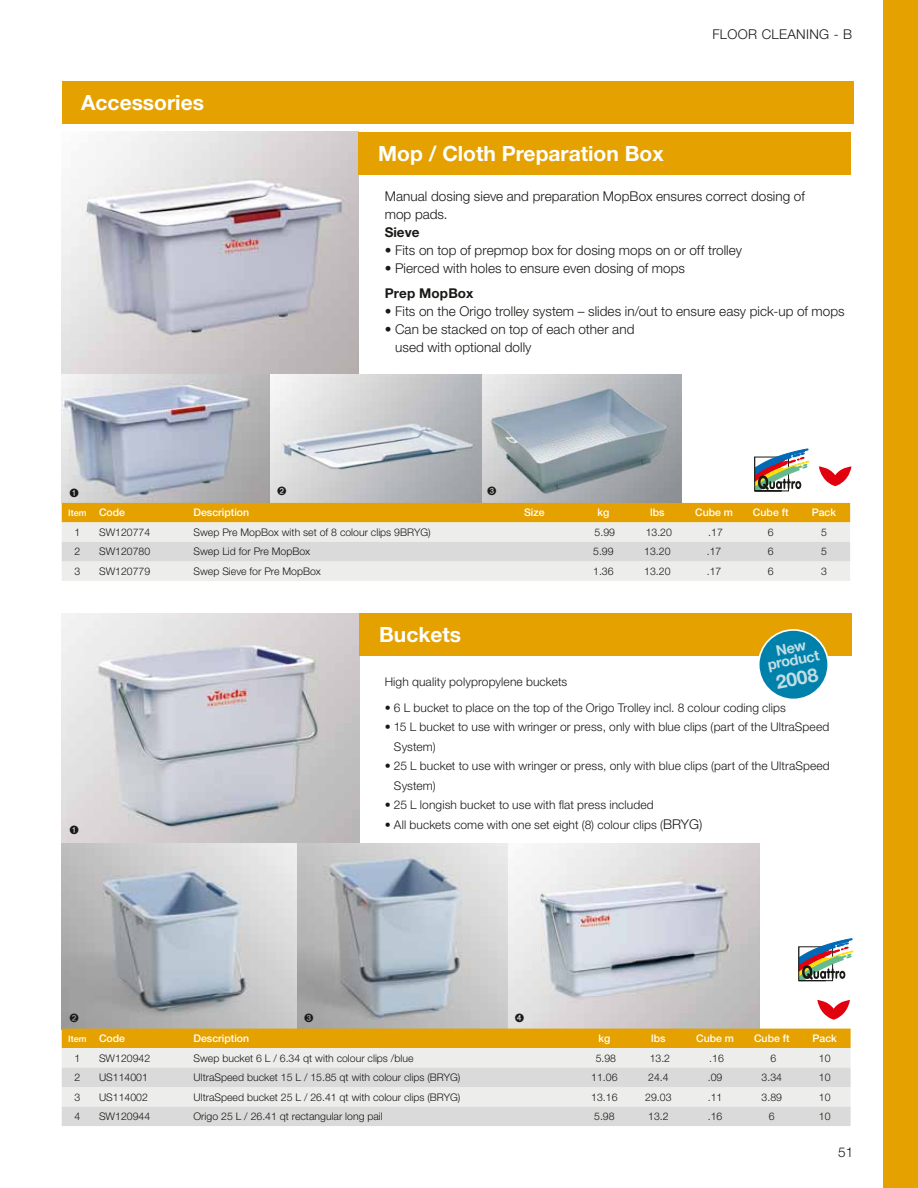
<style>
.page{position:relative;width:918px;height:1188px;background:#fff}
.page>*{position:absolute;margin:0;border:0;box-sizing:border-box;transform-origin:0 0}
.t1{font:700 21px "Helvetica Neue LT Std";color:#fff}
.t2{font:700 19.05px "Helvetica Neue LT Std";color:#c1dee4}
.t3{font:700 14.7px/12.6px "Helvetica Neue LT Std";color:#c1dee4;text-align:center}
.t4{font:300 13.5px/18px "Helvetica Neue LT Std";letter-spacing:.005em;color:#191917}
.t5{font:300 13.5px "Helvetica Neue LT Std";letter-spacing:.025em;color:#191917}
.t6{font:700 13.5px "Helvetica Neue LT Std";letter-spacing:.005em;color:#191917}
.t7{font:300 12px/19.5px "Helvetica Neue LT Std";letter-spacing:.01em;color:#191917}
.t8{font:300 10.5px "Helvetica Neue LT Std";color:#191917}
.t9{font:500 10.5px "Helvetica Neue LT Std";color:#fff}
.t10{font:500 9px "Helvetica Neue LT Std";color:#fff}
.s1{font-size:10.5px}
.s2{font-size:13.5px}
</style>
<div class="page">
<div style="left:883px;top:0;width:35px;height:1188px;background:#e5a100"></div>
<div style="left:62px;top:82px;width:791px;height:42px;background:#e5a100"></div>
<img style="left:62px;top:132px;width:297px;height:242px">
<div style="left:359px;top:132px;width:492px;height:42px;background:#e5a100"></div>
<svg style="left:819px;top:467px;width:32px;height:19px"></svg>
<img style="left:62px;top:374px;width:619px;height:129px">
<div style="left:62px;top:503px;width:788px;height:19px;background:#e5a100"></div>
<div style="left:62px;top:522px;width:788px;height:59px;background:#ededec"></div>
<div style="left:62px;top:542px;width:788px;height:19px;background:#dadada"></div>
<img style="left:62px;top:614px;width:298px;height:228px">
<div style="left:360px;top:614px;width:492px;height:42px;background:#e5a100"></div>
<img style="left:62px;top:844px;width:697px;height:185px">
<svg style="left:817px;top:1000px;width:33px;height:20px"></svg>
<div style="left:62px;top:1029px;width:789px;height:19px;background:#e5a100"></div>
<div style="left:62px;top:1048px;width:789px;height:20px;background:#ededec"></div>
<svg style="left:62px;top:1068px;width:789px;height:58px;background:#e0e0e0"></svg>
<div style="left:759px;top:630px;width:69px;height:69px;background:#0081ac;border-radius:50%"></div>
<div style="left:758px;top:629px;width:71px;height:71px;border:2px solid #fff;border-radius:50%"></div>
<hr style="left:754px;top:457px;width:1px;height:34px;background:#191917">
<svg style="left:755px;top:449px;width:54px;height:43px"></svg>
<hr style="left:798px;top:947px;width:1px;height:34px;background:#191917">
<svg style="left:799px;top:939px;width:54px;height:42px"></svg>
<svg style="left:70px;top:488px;width:8px;height:9px"></svg>
<svg style="left:278px;top:487px;width:8px;height:9px"></svg>
<svg style="left:488px;top:486px;width:8px;height:9px"></svg>
<svg style="left:70px;top:825px;width:8px;height:9px"></svg>
<svg style="left:70px;top:1013px;width:8px;height:9px"></svg>
<svg style="left:305px;top:1013px;width:8px;height:9px"></svg>
<svg style="left:515px;top:1013px;width:9px;height:9px"></svg>
<h1 class="t1" style="left:81px;top:90px;width:124px">Accessories</h1>
<p class="t5" style="left:712px;top:26px;width:141px">FLOOR CLEANING - B</p>
<h1 class="t1" style="left:378px;top:140px;width:287px">Mop / Cloth Preparation Box</h1>
<p class="t4" style="left:385px;top:186px;width:422px">Manual dosing sieve and preparation MopBox ensures correct dosing of mop pads.</p>
<p class="t6" style="left:385px;top:223px;width:36px">Sieve</p>
<p class="t4" style="left:385px;top:240px;width:359px">• Fits on top of prepmop box for dosing mops on or off trolley</p>
<p class="t4" style="left:385px;top:258px;width:302px">• Pierced with holes to ensure even dosing of mops</p>
<p class="t6" style="left:385px;top:285px;width:90px">Prep MopBox</p>
<p class="t4" style="left:385px;top:302px;width:462px">• Fits on the Origo trolley system – slides in/out to ensure easy pick-up of mops</p>
<p class="t4" style="left:395px;top:320px;width:241px;text-indent:-10px">• Can be stacked on top of each other and used with optional dolly</p>
<p class="t10" style="left:68px;top:507px;width:58px">Item <span class="s1">Code</span></p>
<p class="t9" style="left:194px;top:506px;width:57px">Description</p>
<p class="t9" style="left:524px;top:506px;width:22px">Size</p>
<p class="t9" style="left:597px;top:506px;width:13px">kg</p>
<p class="t9" style="left:650px;top:506px;width:16px">lbs</p>
<p class="t9" style="left:695px;top:506px;width:39px">Cube m</p>
<p class="t9" style="left:753px;top:506px;width:37px">Cube ft</p>
<p class="t9" style="left:812px;top:506px;width:26px">Pack</p>
<p class="t8" style="left:74px;top:526px;width:7px">1</p>
<p class="t8" style="left:99px;top:526px;width:53px">SW120774</p>
<p class="t8" style="left:194px;top:526px;width:239px">Swep Pre MopBox with set of 8 colour clips 9BRYG)</p>
<p class="t8" style="left:595px;top:526px;width:22px">5.99</p>
<p class="t8" style="left:646px;top:526px;width:28px">13.20</p>
<p class="t8" style="left:708px;top:526px;width:16px">.17</p>
<p class="t8" style="left:768px;top:526px;width:7px">6</p>
<p class="t8" style="left:821px;top:526px;width:7px">5</p>
<p class="t8" style="left:74px;top:545px;width:7px">2</p>
<p class="t8" style="left:99px;top:545px;width:53px">SW120780</p>
<p class="t8" style="left:194px;top:545px;width:118px">Swep Lid for Pre MopBox</p>
<p class="t8" style="left:593px;top:545px;width:22px">5.99</p>
<p class="t8" style="left:644px;top:545px;width:28px">13.20</p>
<p class="t8" style="left:707px;top:545px;width:16px">.17</p>
<p class="t8" style="left:768px;top:545px;width:7px">6</p>
<p class="t8" style="left:821px;top:545px;width:7px">5</p>
<p class="t8" style="left:74px;top:565px;width:7px">3</p>
<p class="t8" style="left:99px;top:565px;width:53px">SW120779</p>
<p class="t8" style="left:194px;top:565px;width:129px">Swep Sieve for Pre MopBox</p>
<p class="t8" style="left:593px;top:565px;width:22px">1.36</p>
<p class="t8" style="left:644px;top:565px;width:28px">13.20</p>
<p class="t8" style="left:707px;top:565px;width:16px">.17</p>
<p class="t8" style="left:768px;top:565px;width:7px">6</p>
<p class="t8" style="left:821px;top:565px;width:7px">3</p>
<h1 class="t1" style="left:379px;top:622px;width:84px">Buckets</h1>
<p class="t7" style="left:385px;top:672px;width:184px">High quality polypropylene buckets</p>
<p class="t7" style="left:385px;top:697px;width:403px">• 6 L bucket to place on the top of the Origo Trolley incl. 8 colour coding clips</p>
<p class="t7" style="left:394px;top:717px;width:437px;text-indent:-9px">• 15 L bucket to use with wringer or press, only with blue clips (part of the UltraSpeed<br>System)</p>
<p class="t7" style="left:394px;top:756px;width:437px;text-indent:-9px">• 25 L bucket to use with wringer or press, only with blue clips (part of the UltraSpeed<br>System)</p>
<p class="t7" style="left:385px;top:795px;width:270px">• 25 L longish bucket to use with flat press included</p>
<p class="t7" style="left:385px;top:814px;width:319px">• All buckets come with one set eight (8) colour clips (<span class="s2">BRYG)</span></p>
<h3 class="t3" style="left:764px;top:646px;width:54px;rotate:-11deg">New product</h3>
<h2 class="t2" style="left:774px;top:671px;width:44px;rotate:-11deg">2008</h2>
<p class="t10" style="left:68px;top:1033px;width:58px">Item <span class="s1">Code</span></p>
<p class="t9" style="left:194px;top:1032px;width:57px">Description</p>
<p class="t9" style="left:599px;top:1032px;width:13px">kg</p>
<p class="t9" style="left:651px;top:1032px;width:16px">lbs</p>
<p class="t9" style="left:696px;top:1032px;width:39px">Cube m</p>
<p class="t9" style="left:754px;top:1032px;width:37px">Cube ft</p>
<p class="t9" style="left:813px;top:1032px;width:26px">Pack</p>
<p class="t8" style="left:74px;top:1051px;width:7px">1</p>
<p class="t8" style="left:99px;top:1051px;width:53px">SW120942</p>
<p class="t8" style="left:194px;top:1051px;width:221px">Swep bucket 6 L / 6.34 qt with colour clips /blue</p>
<p class="t8" style="left:596px;top:1051px;width:22px">5.98</p>
<p class="t8" style="left:650px;top:1051px;width:22px">13.2</p>
<p class="t8" style="left:709px;top:1051px;width:16px">.16</p>
<p class="t8" style="left:770px;top:1051px;width:7px">6</p>
<p class="t8" style="left:819px;top:1051px;width:13px">10</p>
<p class="t8" style="left:74px;top:1071px;width:7px">2</p>
<p class="t8" style="left:99px;top:1071px;width:50px">US114001</p>
<p class="t8" style="left:194px;top:1071px;width:268px">UltraSpeed bucket 15 L / 15.85 qt with colour clips (BRYG)</p>
<p class="t8" style="left:591px;top:1071px;width:28px">11.06</p>
<p class="t8" style="left:648px;top:1071px;width:22px">24.4</p>
<p class="t8" style="left:708px;top:1071px;width:16px">.09</p>
<p class="t8" style="left:762px;top:1071px;width:22px">3.34</p>
<p class="t8" style="left:819px;top:1071px;width:13px">10</p>
<p class="t8" style="left:74px;top:1090px;width:7px">3</p>
<p class="t8" style="left:99px;top:1090px;width:50px">US114002</p>
<p class="t8" style="left:194px;top:1090px;width:268px">UltraSpeed bucket 25 L / 26.41 qt with colour clips (BRYG)</p>
<p class="t8" style="left:591px;top:1090px;width:28px">13.16</p>
<p class="t8" style="left:645px;top:1090px;width:28px">29.03</p>
<p class="t8" style="left:708px;top:1090px;width:16px">.11</p>
<p class="t8" style="left:762px;top:1090px;width:22px">3.89</p>
<p class="t8" style="left:819px;top:1090px;width:13px">10</p>
<p class="t8" style="left:74px;top:1110px;width:7px">4</p>
<p class="t8" style="left:99px;top:1110px;width:53px">SW120944</p>
<p class="t8" style="left:194px;top:1110px;width:191px">Origo 25 L / 26.41 qt rectangular long pail</p>
<p class="t8" style="left:594px;top:1110px;width:22px">5.98</p>
<p class="t8" style="left:648px;top:1110px;width:22px">13.2</p>
<p class="t8" style="left:708px;top:1110px;width:16px">.16</p>
<p class="t8" style="left:769px;top:1110px;width:7px">6</p>
<p class="t8" style="left:819px;top:1110px;width:13px">10</p>
<p class="t4" style="left:838px;top:1143px;width:17px">51</p>
</div>
